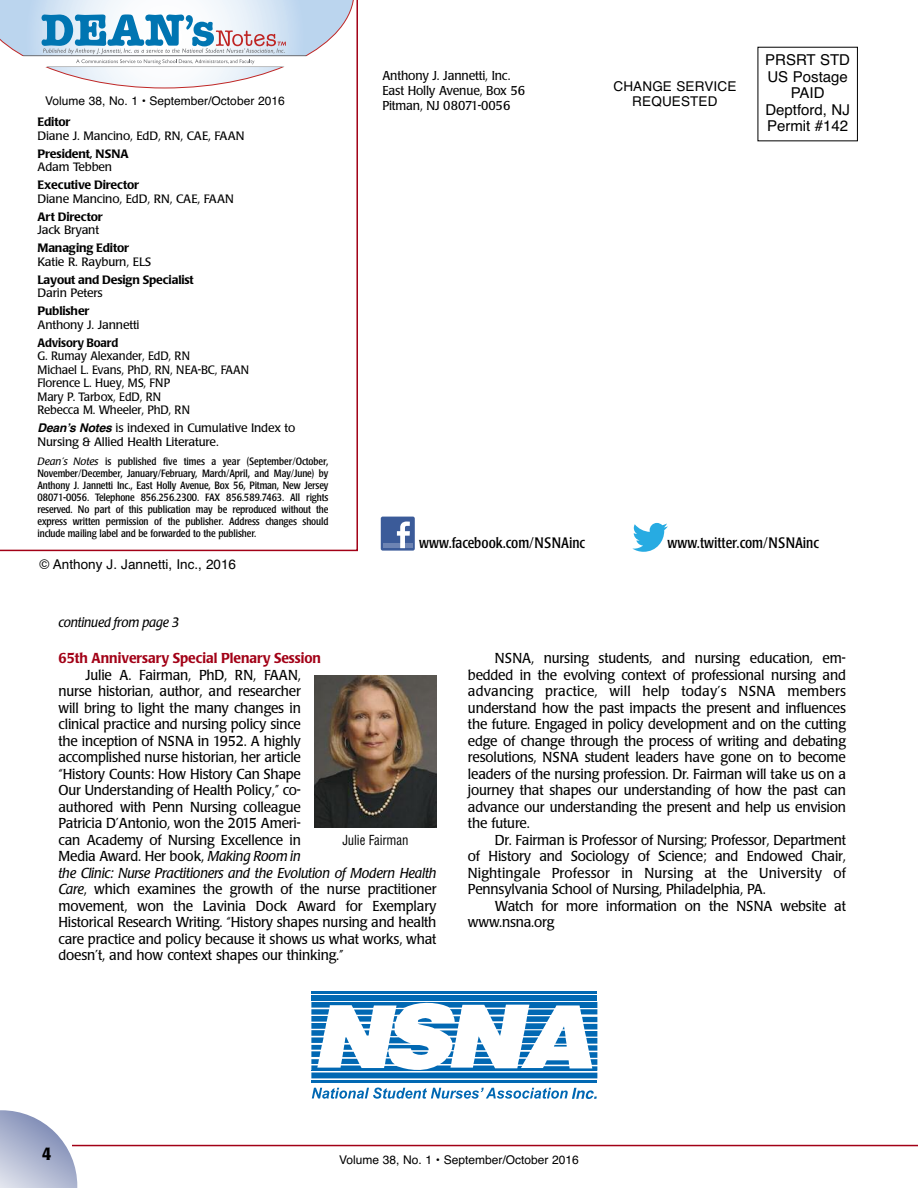
<style>
.page{position:relative;width:918px;height:1188px;background:#fff}
.page>*{position:absolute;margin:0;border:0;box-sizing:border-box;transform-origin:0 0}
.t1{font:700 condensed 18px "Poppl Laudatio";color:#000}
.t2{font:condensed 15px "Poppl Laudatio";color:#000}
.t3{font:15px/16.5px "Helvetica";color:#000;text-align:center}
.t4{font:14.25px/16.5px "Poppl Laudatio";letter-spacing:-.01em;color:#000;scale:.95 1}
.t5{font:500 14.25px "Poppl Laudatio";color:#a20016;scale:.95 1}
.t6{font:13.5px/14.7px "Helvetica";color:#000;text-align:center}
.t7{font:italic 13.5px "Poppl Laudatio";letter-spacing:-.01em;color:#000;scale:.95 1}
.t8{font:condensed 13.5px "Helvetica";letter-spacing:-.01em;color:#000;scale:.95 1}
.t9{font:12.75px/15px "Poppl Laudatio";letter-spacing:-.01em;color:#000;scale:.95 1}
.t10{font:12px/13.5px "Poppl Laudatio";letter-spacing:-.01em;color:#000}
.t11{font:12px/13.5px "Poppl Laudatio";letter-spacing:-.01em;color:#000;scale:.95 1}
.t12{font:500 12px "Poppl Laudatio";letter-spacing:-.01em;color:#000}
.t13{font:12px "Helvetica";color:#000}
.t14{font:500 12px "Poppl Laudatio";letter-spacing:-.01em;color:#000;scale:.95 1}
.t15{font:condensed 10.5px/12px "Poppl Laudatio";letter-spacing:-.01em;color:#000;text-align:justify}
.s1{font-family:"Helvetica";font-weight:700;font-style:italic}
.s2{font-style:italic;font-stretch:normal}
.s3{font-style:italic}
</style>
<div class="page">
<svg style="left:0;top:1110px;width:77px;height:78px"></svg>
<hr style="left:72px;top:1145px;width:846px;height:1px;background:#a20016">
<svg style="left:0;top:0;width:358px;height:552px"></svg>
<div style="left:381px;top:517px;width:34px;height:34px;background:#3b5b99;border-radius:2px"></div>
<div style="left:383px;top:543px;width:29px;height:5px;background:#6d84b3"></div>
<svg style="left:397px;top:522px;width:13px;height:26px"></svg>
<svg style="left:632px;top:523px;width:36px;height:29px"></svg>
<img style="left:314px;top:675px;width:122px;height:153px">
<svg style="left:311px;top:993px;width:286px;height:106px"></svg>
<hr style="left:311px;top:991px;width:286px;height:2px;background:#0168b3">
<div style="left:311px;top:995px;width:286px;height:5px;background:#0168b3"></div>
<svg style="left:311px;top:1000px;width:286px;height:71px"></svg>
<hr style="left:311px;top:1071px;width:286px;height:1px;background:#0168b3">
<div style="left:311px;top:1072px;width:286px;height:6px;background:#0168b3"></div>
<hr style="left:311px;top:1080px;width:286px;height:3px;background:#0168b3">
<svg style="left:312px;top:1088px;width:285px;height:11px"></svg>
<p class="t13" style="left:45px;top:94px;width:241px">Volume 38, No. 1 • September/October 2016</p>
<p class="t12" style="left:38px;top:117px;width:35px">Editor</p>
<p class="t10" style="left:38px;top:130px;width:209px">Diane J. Mancino, EdD, RN, CAE, FAAN</p>
<p class="t12" style="left:38px;top:149px;width:93px">President, NSNA</p>
<p class="t10" style="left:38px;top:161px;width:76px">Adam Tebben</p>
<p class="t12" style="left:38px;top:180px;width:103px">Executive Director</p>
<p class="t10" style="left:38px;top:193px;width:198px">Diane Mancino, EdD, RN, CAE, FAAN</p>
<p class="t12" style="left:38px;top:212px;width:67px">Art Director</p>
<p class="t10" style="left:38px;top:224px;width:63px">Jack Bryant</p>
<p class="t12" style="left:38px;top:243px;width:93px">Managing Editor</p>
<p class="t10" style="left:38px;top:256px;width:115px">Katie R. Rayburn, ELS</p>
<p class="t12" style="left:38px;top:275px;width:158px">Layout and Design Specialist</p>
<p class="t10" style="left:38px;top:287px;width:67px">Darin Peters</p>
<p class="t12" style="left:38px;top:306px;width:54px">Publisher</p>
<p class="t10" style="left:38px;top:319px;width:104px">Anthony J. Jannetti</p>
<p class="t14" style="left:38px;top:338px;width:87px">Advisory Board</p>
<p class="t11" style="left:38px;top:350px;width:224px">G. Rumay Alexander, EdD, RN<br>Michael L. Evans, PhD, RN, NEA-BC, FAAN<br>Florence L. Huey, MS, FNP<br>Mary P. Tarbox, EdD, RN<br>Rebecca M. Wheeler, PhD, RN</p>
<p class="t10" style="left:38px;top:422px;width:259px"><span class="s1">Dean’s Notes</span> is indexed in Cumulative Index to<br>Nursing &amp; Allied Health Literature.</p>
<p class="t15" style="left:38px;top:457px;width:292px"><span class="s2">Dean’s Notes</span> is published five times a year (September/October, November/December, January/February, March/April, and May/June) by Anthony J. Jannetti Inc., East Holly Avenue, Box 56, Pitman, New Jersey 08071-0056. Telephone 856.256.2300. FAX 856.589.7463. All rights reserved. No part of this publication may be reproduced without the express written permission of the publisher. Address changes should include mailing label and be forwarded to the publisher.</p>
<p class="t6" style="left:40px;top:557px;width:198px">© Anthony J. Jannetti, Inc., 2016</p>
<p class="t7" style="left:59px;top:617px;width:128px">continued from page 3</p>
<p class="t9" style="left:382px;top:69px;width:152px">Anthony J. Jannetti, Inc.<br>East Holly Avenue, Box 56<br>Pitman, NJ 08071-0056</p>
<p class="t6" style="left:613px;top:79px;width:124px">CHANGE SERVICE<br>REQUESTED</p>
<p class="t3" style="left:765px;top:52px;width:86px">PRSRT STD<br>US Postage<br>PAID<br>Deptford, NJ<br>Permit #142</p>
<p class="t2" style="left:419px;top:537px;width:167px">www.facebook.com/NSNAinc</p>
<p class="t2" style="left:668px;top:537px;width:153px">www.twitter.com/NSNAinc</p>
<p class="t5" style="left:59px;top:653px;width:278px">65th Anniversary Special Plenary Session</p>
<p class="t4" style="left:58px;top:668px;width:399px;text-indent:27px">Julie A. Fairman, PhD, RN, FAAN,<br>nurse historian, author, and researcher<br>will bring to light the many changes in<br>clinical practice and nursing policy since<br>the inception of NSNA in 1952. A highly<br>accomplished nurse historian, her article<br>“History Counts: How History Can Shape<br>Our Understanding of Health Policy,” co-<br>authored with Penn Nursing colleague<br>Patricia D’Antonio, won the 2015 Ameri-<br>can Academy of Nursing Excellence in<br>Media Award. Her book, <span class="s3">Making Room in<br>the Clinic: Nurse Practitioners and the Evolution of Modern Health Care</span>, which examines the growth of the nurse practitioner movement, won the Lavinia Dock Award for Exemplary Historical Research Writing. “History shapes nursing and health care practice and policy because it shows us what works, what doesn’t, and how context shapes our thinking.”</p>
<p class="t8" style="left:342px;top:833px;width:71px">Julie Fairman</p>
<p class="t4" style="left:468px;top:652px;width:399px;text-align:justify;text-indent:27px">NSNA, nursing students, and nursing education, em&shy;bedded in the evolving context of professional nursing and advancing practice, will help today’s NSNA members understand how the past impacts the present and influences the future. Engaged in policy development and on the cutting edge of change through the process of writing and debating resolutions, NSNA student leaders have gone on to become leaders of the nursing profession. Dr. Fairman will take us on a journey that shapes our understanding of how the past can advance our understanding the present and help us envision the future.</p>
<p class="t4" style="left:468px;top:833px;width:399px;text-align:justify;text-indent:27px">Dr. Fairman is Professor of Nursing; Professor, Department of History and Sociology of Science; and Endowed Chair, Nightingale Professor in Nursing at the University of Pennsylvania School of Nursing, Philadelphia, PA.</p>
<p class="t4" style="left:468px;top:899px;width:399px;text-indent:27px">Watch for more information on the NSNA website at www.nsna.org</p>
<p class="t1" style="left:42px;top:1146px;width:10px">4</p>
<p class="t13" style="left:339px;top:1153px;width:241px">Volume 38, No. 1 • September/October 2016</p>
</div>
